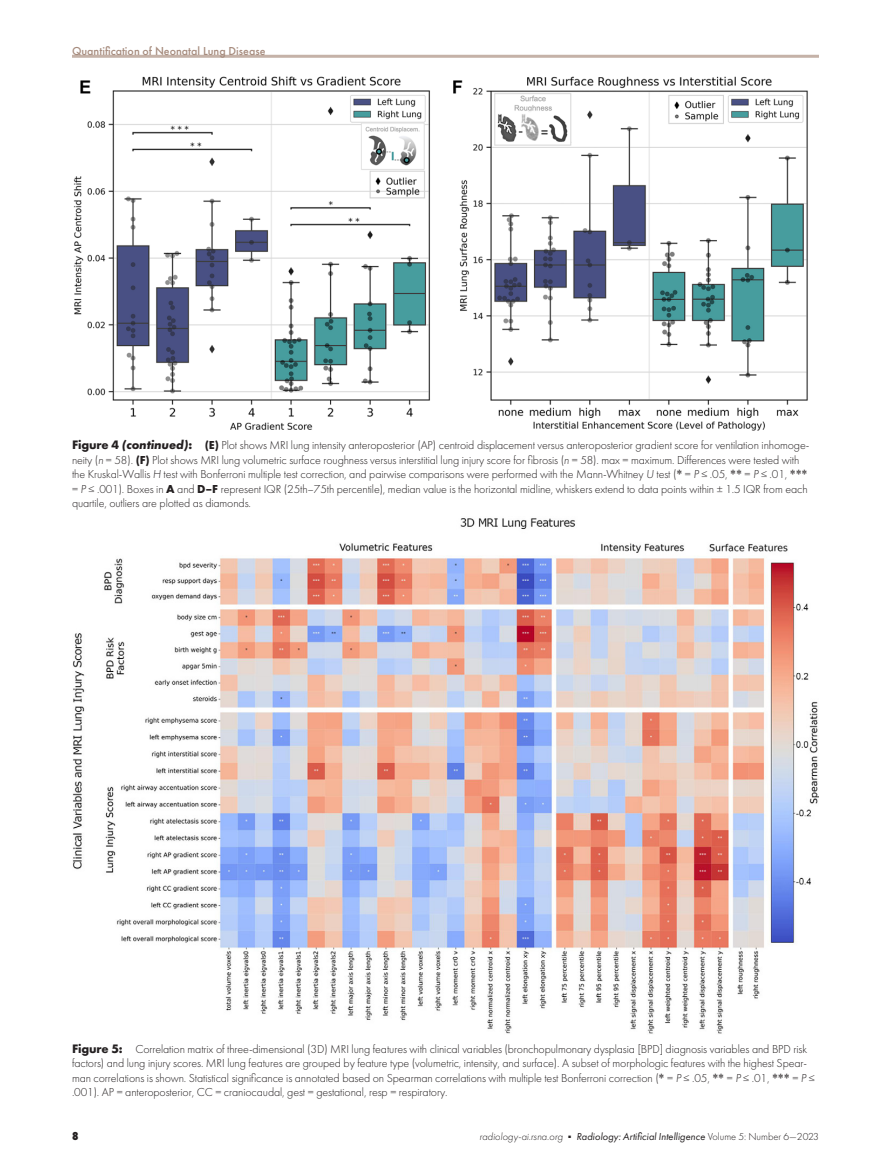
<style>
.page{position:relative;width:891px;height:1175px;background:#fff}
.page>*{position:absolute;margin:0;border:0;box-sizing:border-box;transform-origin:0 0}
.t1{font:300 12px/14.4px "Futura PT";letter-spacing:-.01em;color:#231f20}
.t2{font:500 12px "Futura PT";color:#a68b7d}
.t3{font:800 12px "Futura PT Cond";color:#231f20}
.t4{font:italic 10.5px "Futura PT";color:#231f20}
.s1{font-weight:700;font-size:12.75px}
.s2{font-weight:700;font-style:italic;font-size:12.75px}
.s3{font-weight:700}
.s4{font-style:italic}
.s5{font-family:"Times New Roman";font-weight:400}
.s6{font-weight:300}
.s7{font-weight:300;font-style:normal}
</style>
<div class="page">
<hr style="left:72px;top:55px;width:747px;height:3px;background:#c5b2a8">
<img style="left:73px;top:518px;width:746px;height:516px">
<img style="left:73px;top:76px;width:735px;height:354px">
<p class="t2" style="left:72px;top:43px;width:195px">Quantification of Neonatal Lung Disease</p>
<p class="t1" style="left:72px;top:438px;width:739px"><span class="s1">Figure 4</span> <span class="s2">(continued)</span><span class="s1">:</span> <span class="s3">(E)</span> Plot shows MRI lung intensity anteroposterior (AP) centroid displacement versus anteroposterior gradient score for ventilation inhomoge&shy;neity (<span class="s4">n</span> = 58). <span class="s3">(F)</span> Plot shows MRI lung volumetric surface roughness versus interstitial lung injury score for fibrosis (<span class="s4">n</span> = 58). max = maximum. Differences were tested with the Kruskal-Wallis <span class="s4">H</span> test with Bonferroni multiple test correction, and pairwise comparisons were performed with the Mann-Whitney <span class="s4">U</span> test (<span class="s5">*</span> = <span class="s4">P</span> ≤ .05, <span class="s5">**</span> = <span class="s4">P</span> ≤ .01, <span class="s5">*** </span>= <span class="s4">P</span> ≤ .001). Boxes in <span class="s3">A</span> and <span class="s3">D–F</span> represent IQR (25th–75th percentile), median value is the horizontal midline, whiskers extend to data points within ± 1.5 IQR from each quartile, outliers are plotted as diamonds.</p>
<p class="t1" style="left:72px;top:1041px;width:744px"><span class="s1">Figure 5:</span> Correlation matrix of three-dimensional (3D) MRI lung features with clinical variables (bronchopulmonary dysplasia [BPD] diagnosis variables and BPD risk factors) and lung injury scores. MRI lung features are grouped by feature type (volumetric, intensity, and surface). A subset of morphologic features with the highest Spear&shy;man correlations is shown. Statistical significance is annotated based on Spearman correlations with multiple test Bonferroni correction (<span class="s5">*</span> = <span class="s4">P</span> ≤ .05, <span class="s5">**</span> = <span class="s4">P</span> ≤ .01, <span class="s5">***</span> = <span class="s4">P</span> ≤ .001). AP = anteroposterior, CC = craniocaudal, gest = gestational, resp = respiratory.</p>
<p class="t3" style="left:72px;top:1128px;width:8px">8</p>
<p class="t4" style="left:480px;top:1130px;width:341px"><span class="s6">radiology-ai.rsna.org</span> <sup>■</sup> Radiology: Artificial Intelligence <span class="s7">Volume 5: Number 6—2023</span></p>
</div>
